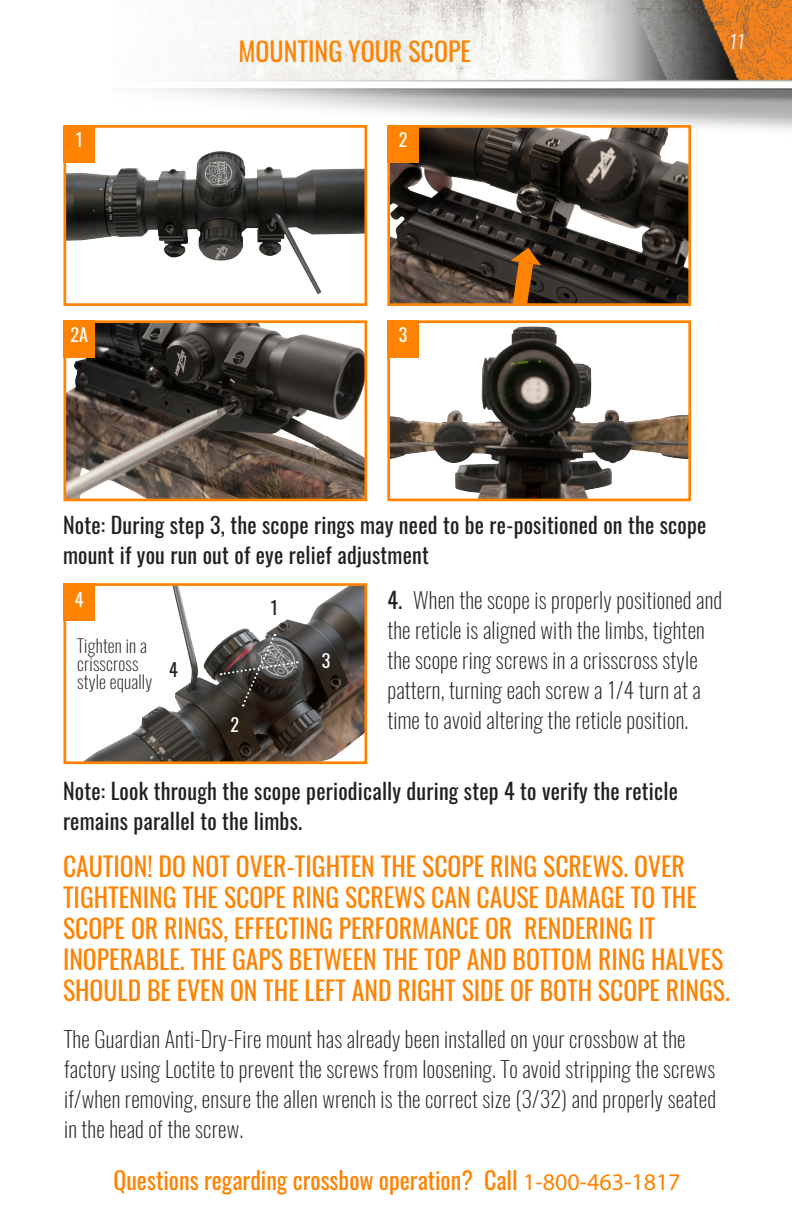
<style>
.page{position:relative;width:792px;height:1224px;background:#fff}
.page>*{position:absolute;margin:0;border:0;box-sizing:border-box;transform-origin:0 0}
.t1{font:26px/31.2px "Oswald";color:#ff8200}
.t2{font:24px "Oswald";color:#ff8200}
.t3{font:200 22px/30px "Oswald";letter-spacing:.01em;color:#231f20}
.t4{font:22px/30px "Oswald";letter-spacing:.01em;color:#231f20}
.t5{font:italic 300 18.4px "Oswald";color:#fff}
.t6{font:200 18px/18px "Oswald";letter-spacing:.01em;color:#231f20}
.t7{font:18px "Oswald";color:#fff}
.t8{font:18px "Oswald";color:#231f20}
.s1{font-weight:400}
.s2{font-family:"Myriad Pro"}
</style>
<div class="page">
<img style="left:139px;top:0;width:653px;height:141px">
<img style="left:68px;top:151px;width:295px;height:143px">
<div style="left:64px;top:125px;width:303px;height:181px;border:3px solid #ff8200"></div>
<img style="left:68px;top:324px;width:295px;height:173px">
<div style="left:64px;top:320px;width:303px;height:181px;border:3px solid #ff8200"></div>
<img style="left:81px;top:587px;width:282px;height:173px">
<div style="left:64px;top:583px;width:303px;height:181px;border:3px solid #ff8200"></div>
<img style="left:391px;top:129px;width:296px;height:173px">
<div style="left:387px;top:125px;width:304px;height:181px;border:3px solid #ff8200"></div>
<img style="left:391px;top:327px;width:296px;height:170px">
<div style="left:387px;top:320px;width:304px;height:181px;border:3px solid #ff8200"></div>
<div style="left:64px;top:125px;width:31px;height:37px;background:#ff8200"></div>
<div style="left:64px;top:320px;width:31px;height:38px;background:#ff8200"></div>
<div style="left:64px;top:583px;width:31px;height:37px;background:#ff8200"></div>
<div style="left:387px;top:125px;width:32px;height:37px;background:#ff8200"></div>
<div style="left:387px;top:320px;width:32px;height:38px;background:#ff8200"></div>
<svg style="left:221px;top:634px;width:77px;height:72px;background:#55504e"></svg>
<svg style="left:511px;top:248px;width:30px;height:57px;background:#985511"></svg>
<p class="t7" style="left:76px;top:123px;width:9px">1</p>
<p class="t1" style="left:238px;top:33px;width:234px">MOUNTING YOUR SCOPE</p>
<p class="t7" style="left:399px;top:123px;width:10px">2</p>
<p class="t5" style="left:729px;top:29px;width:17px">11</p>
<p class="t7" style="left:70px;top:319px;width:19px">2A</p>
<p class="t7" style="left:399px;top:319px;width:10px">3</p>
<p class="t4" style="left:63px;top:508px;width:645px">Note: During step 3, the scope rings may need to be re-positioned on the scope mount if you run out of eye relief adjustment</p>
<p class="t7" style="left:75px;top:583px;width:10px">4</p>
<p class="t6" style="left:77px;top:636px;width:76px">Tighten in a crisscross style equally</p>
<p class="t8" style="left:169px;top:653px;width:10px">4</p>
<p class="t8" style="left:271px;top:592px;width:9px">1</p>
<p class="t7" style="left:230px;top:709px;width:10px">2</p>
<p class="t7" style="left:322px;top:645px;width:10px">3</p>
<p class="t3" style="left:387px;top:585px;width:336px"><span class="s1">4.</span> When the scope is properly positioned and the reticle is aligned with the limbs, tighten the scope ring screws in a crisscross style pattern, turning each screw a 1/4 turn at a time to avoid altering the reticle position.</p>
<p class="t4" style="left:63px;top:774px;width:616px">Note: Look through the scope periodically during step 4 to verify the reticle remains parallel to the limbs.</p>
<p class="t1" style="left:63px;top:848px;width:668px">CAUTION! DO NOT OVER-TIGHTEN THE SCOPE RING SCREWS. OVER TIGHTENING THE SCOPE RING SCREWS CAN CAUSE DAMAGE TO THE SCOPE OR RINGS, EFFECTING PERFORMANCE OR RENDERING IT INOPERABLE. THE GAPS BETWEEN THE TOP AND BOTTOM RING HALVES SHOULD BE EVEN ON THE LEFT AND RIGHT SIDE OF BOTH SCOPE RINGS.</p>
<p class="t3" style="left:64px;top:1024px;width:654px">The Guardian Anti-Dry-Fire mount has already been installed on your crossbow at the factory using Loctite to prevent the screws from loosening. To avoid stripping the screws if/when removing, ensure the allen wrench is the correct size (3/32) and properly seated in the head of the screw.</p>
<p class="t2" style="left:113px;top:1159px;width:569px">Questions regarding crossbow operation? Call <span class="s2">1-800-463-1817</span></p>
</div>
